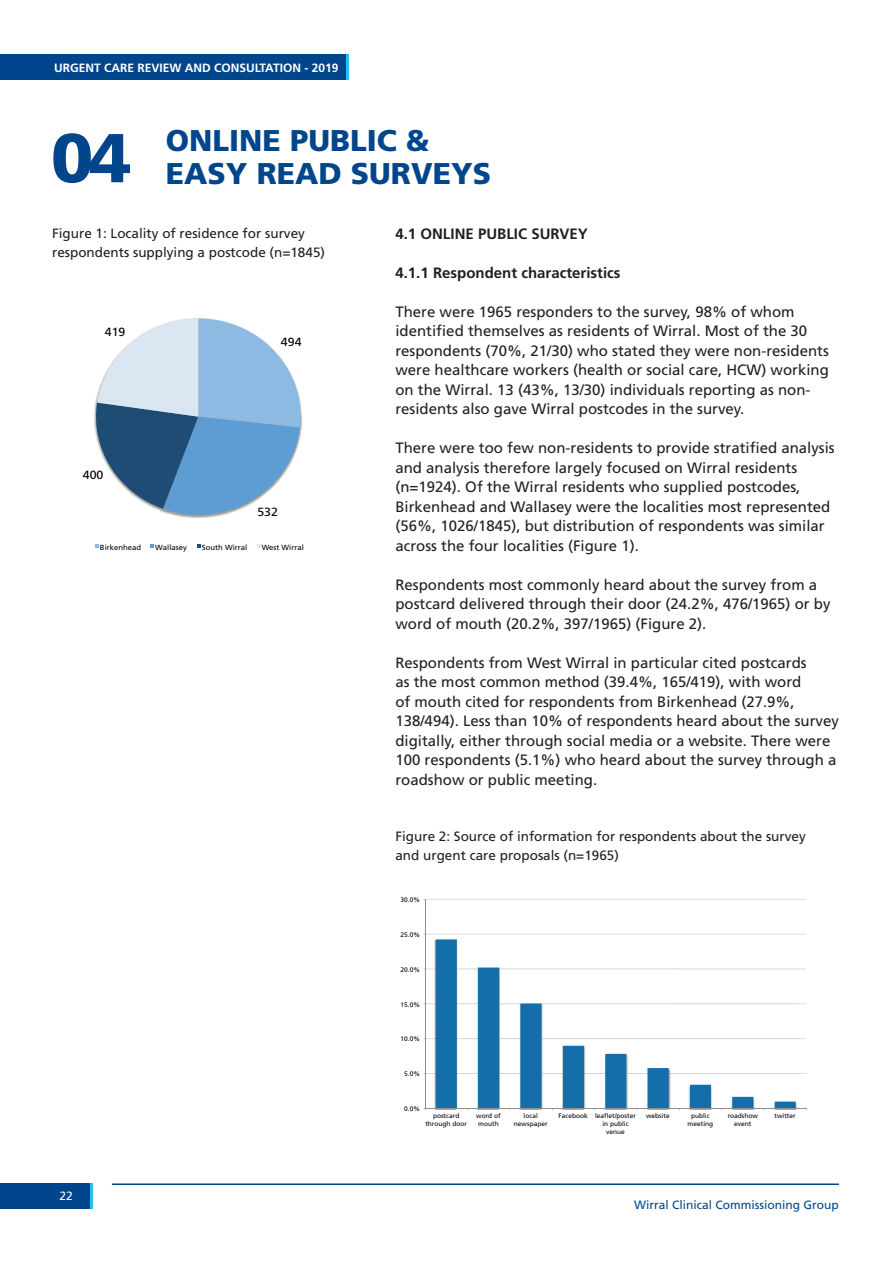
<style>
.page{position:relative;width:893px;height:1263px;background:#fff}
.page>*{position:absolute;margin:0;border:0;box-sizing:border-box;transform-origin:0 0}
.t1{font:900 69px "Frutiger";color:#01468c}
.t2{font:900 30px "Frutiger";color:#01468c}
.t3{font:15px/19.5px "Frutiger";color:#231f20}
.t4{font:700 15px "Frutiger";color:#231f20}
.t5{font:13.5px/19.5px "Frutiger";color:#231f20}
.t6{font:700 12px "Frutiger";color:#fff}
.t7{font:12px "Frutiger";color:#01468c}
.t8{font:12px "Frutiger";color:#fff}
.t9{font:11.85px "Frutiger";color:#000001;scale:1.04 1}
.t10{font:7.35px "Frutiger";color:#000001;scale:1.04 1}
.t11{font:6.6px/7.4px "Frutiger";color:#000001;text-align:center}
</style>
<div class="page">
<div style="left:0;top:1183px;width:93px;height:26px;background:#26bff0"></div>
<div style="left:0;top:1183px;width:90px;height:26px;background:#01468c"></div>
<div style="left:0;top:54px;width:346px;height:26px;background:#01468c"></div>
<hr style="left:112px;top:1183px;width:727px;height:2px;background:#01468c">
<img style="left:301px;top:415px;width:2px;height:17px">
<svg style="left:94px;top:318px;width:207px;height:200px"></svg>
<svg style="left:95px;top:545px;width:4px;height:3px"></svg>
<svg style="left:197px;top:545px;width:4px;height:3px"></svg>
<hr style="left:425px;top:1073px;width:381px;height:1px;background:#c0c2c1">
<hr style="left:425px;top:1038px;width:381px;height:1px;background:#c0c2c1">
<hr style="left:425px;top:1003px;width:381px;height:1px;background:#c0c2c1">
<hr style="left:425px;top:969px;width:381px;height:1px;background:#c0c2c1">
<hr style="left:425px;top:934px;width:381px;height:1px;background:#c0c2c1">
<hr style="left:425px;top:899px;width:381px;height:1px;background:#c0c2c1">
<svg style="left:436px;top:939px;width:360px;height:169px"></svg>
<hr style="left:425px;top:899px;width:1px;height:209px;background:#8d9091">
<hr style="left:425px;top:1108px;width:381px;height:1px;background:#8d9091">
<p class="t6" style="left:54px;top:61px;width:286px">URGENT CARE REVIEW AND CONSULTATION - 2019</p>
<h1 class="t1" style="left:51px;top:116px;width:82px">04</h1>
<h2 class="t2" style="left:166px;top:123px;width:265px">ONLINE PUBLIC &amp;</h2>
<h2 class="t2" style="left:166px;top:156px;width:327px">EASY READ SURVEYS</h2>
<p class="t5" style="left:52px;top:223px;width:274px">Figure 1: Locality of residence for survey respondents supplying a postcode (n=1845)</p>
<p class="t9" style="left:105px;top:325px;width:21px">419</p>
<p class="t9" style="left:83px;top:467px;width:21px">400</p>
<p class="t9" style="left:281px;top:335px;width:21px">494</p>
<p class="t9" style="left:257px;top:505px;width:21px">532</p>
<p class="t10" style="left:100px;top:543px;width:41px">Birkenhead</p>
<p class="t10" style="left:155px;top:543px;width:32px">Wallasey</p>
<p class="t10" style="left:202px;top:543px;width:45px">South Wirral</p>
<p class="t10" style="left:262px;top:543px;width:42px">West Wirral</p>
<p class="t8" style="left:59px;top:1189px;width:15px">22</p>
<p class="t4" style="left:395px;top:225px;width:194px">4.1 ONLINE PUBLIC SURVEY</p>
<p class="t4" style="left:395px;top:264px;width:227px">4.1.1 Respondent characteristics</p>
<p class="t3" style="left:395px;top:302px;width:435px">There were 1965 responders to the survey, 98% of whom identified themselves as residents of Wirral. Most of the 30 respondents (70%, 21/30) who stated they were non-residents were healthcare workers (health or social care, HCW) working on the Wirral. 13 (43%, 13/30) individuals reporting as non&shy;residents also gave Wirral postcodes in the survey.</p>
<p class="t3" style="left:395px;top:438px;width:441px">There were too few non-residents to provide stratified analysis and analysis therefore largely focused on Wirral residents (n=1924). Of the Wirral residents who supplied postcodes, Birkenhead and Wallasey were the localities most represented (56%, 1026/1845), but distribution of respondents was similar across the four localities (Figure 1).</p>
<p class="t3" style="left:395px;top:575px;width:437px">Respondents most commonly heard about the survey from a postcard delivered through their door (24.2%, 476/1965) or by word of mouth (20.2%, 397/1965) (Figure 2).</p>
<p class="t3" style="left:395px;top:653px;width:445px">Respondents from West Wirral in particular cited postcards<br>as the most common method (39.4%, 165/419), with word<br>of mouth cited for respondents from Birkenhead (27.9%, 138/494). Less than 10% of respondents heard about the survey digitally, either through social media or a website. There were 100 respondents (5.1%) who heard about the survey through a roadshow or public meeting.</p>
<p class="t5" style="left:395px;top:826px;width:412px">Figure 2: Source of information for respondents about the survey and urgent care proposals (n=1965)</p>
<p class="t11" style="left:401px;top:896px;width:21px">30.0%</p>
<p class="t11" style="left:401px;top:931px;width:21px">25.0%</p>
<p class="t11" style="left:401px;top:966px;width:21px">20.0%</p>
<p class="t11" style="left:401px;top:1000px;width:21px">15.0%</p>
<p class="t11" style="left:401px;top:1035px;width:21px">10.0%</p>
<p class="t11" style="left:404px;top:1070px;width:17px">5.0%</p>
<p class="t11" style="left:404px;top:1105px;width:17px">0.0%</p>
<p class="t11" style="left:425px;top:1112px;width:43px">postcard through door</p>
<p class="t11" style="left:476px;top:1112px;width:26px">word of mouth</p>
<p class="t11" style="left:514px;top:1112px;width:35px">local newspaper</p>
<p class="t11" style="left:602px;top:1112px;width:35px;text-align:left;text-indent:-44px">Facebook leaflet/poster in public</p>
<p class="t11" style="left:606px;top:1128px;width:20px">venue</p>
<p class="t11" style="left:646px;top:1112px;width:25px">website</p>
<p class="t11" style="left:688px;top:1112px;width:27px">public meeting</p>
<p class="t11" style="left:728px;top:1112px;width:32px">roadshow event</p>
<p class="t11" style="left:774px;top:1112px;width:23px">twitter</p>
<p class="t7" style="left:634px;top:1198px;width:206px">Wirral Clinical Commissioning Group</p>
</div>
